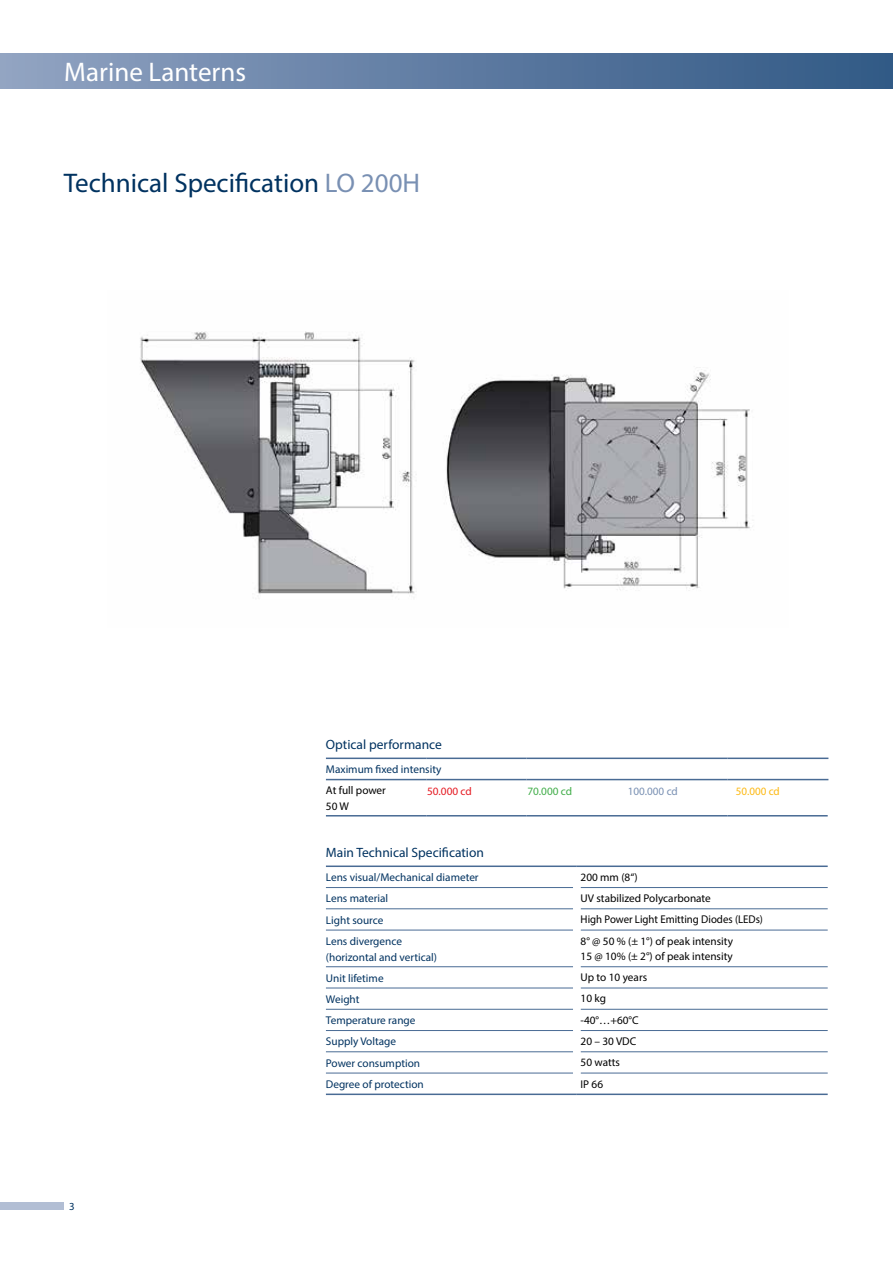
<style>
.page{position:relative;width:893px;height:1263px;background:#fff}
.page>*{position:absolute;margin:0;border:0;box-sizing:border-box;transform-origin:0 0}
.t1{font:27px "Myriad Pro";color:#003260}
.t2{font:27px "Myriad Pro";color:#fff}
.t3{font:13.5px "Myriad Pro";color:#003260}
.t4{font:11.25px/15.8px "Myriad Pro";color:#003260}
.t5{font:11.25px/15.8px "Myriad Pro";color:#000}
.t6{font:11.25px "Myriad Pro";color:#000;scale:.96 1}
.t7{font:11.25px "Myriad Pro";color:#7990b3}
.t8{font:11.25px "Myriad Pro";color:#e51b23}
.t9{font:11.25px "Myriad Pro";color:#41ad49}
.t10{font:11.25px "Myriad Pro";color:#fdb913}
.t11{font:10.8px "Myriad Pro";color:#003260}
.s1{color:#7990b3}
</style>
<div class="page">
<img style="left:140px;top:331px;width:613px;height:263px">
<hr style="left:326px;top:887px;width:247px;height:1px;background:#496b94">
<hr style="left:581px;top:887px;width:247px;height:1px;background:#496b94">
<hr style="left:326px;top:908px;width:247px;height:1px;background:#496b94">
<hr style="left:581px;top:908px;width:247px;height:1px;background:#496b94">
<hr style="left:326px;top:930px;width:247px;height:1px;background:#496b94">
<hr style="left:581px;top:930px;width:247px;height:1px;background:#496b94">
<hr style="left:326px;top:966px;width:247px;height:1px;background:#496b94">
<hr style="left:581px;top:966px;width:247px;height:1px;background:#496b94">
<hr style="left:326px;top:988px;width:247px;height:1px;background:#496b94">
<hr style="left:581px;top:988px;width:247px;height:1px;background:#496b94">
<hr style="left:326px;top:1009px;width:247px;height:1px;background:#496b94">
<hr style="left:581px;top:1009px;width:247px;height:1px;background:#496b94">
<hr style="left:326px;top:1030px;width:247px;height:1px;background:#496b94">
<hr style="left:581px;top:1030px;width:247px;height:1px;background:#496b94">
<hr style="left:326px;top:1051px;width:247px;height:1px;background:#496b94">
<hr style="left:581px;top:1051px;width:247px;height:1px;background:#496b94">
<hr style="left:326px;top:1073px;width:247px;height:1px;background:#496b94">
<hr style="left:581px;top:1073px;width:247px;height:1px;background:#496b94">
<hr style="left:326px;top:865px;width:251px;height:2px;background:#496b94">
<hr style="left:577px;top:865px;width:251px;height:2px;background:#496b94">
<hr style="left:326px;top:1093px;width:251px;height:2px;background:#496b94">
<hr style="left:577px;top:1093px;width:251px;height:2px;background:#496b94">
<hr style="left:326px;top:757px;width:100px;height:2px;background:#496b94">
<hr style="left:426px;top:757px;width:101px;height:2px;background:#496b94">
<hr style="left:527px;top:757px;width:100px;height:2px;background:#496b94">
<hr style="left:627px;top:757px;width:100px;height:2px;background:#496b94">
<hr style="left:727px;top:757px;width:101px;height:2px;background:#496b94">
<hr style="left:326px;top:779px;width:100px;height:1px;background:#496b94">
<hr style="left:426px;top:779px;width:101px;height:1px;background:#496b94">
<hr style="left:527px;top:779px;width:100px;height:1px;background:#496b94">
<hr style="left:627px;top:779px;width:100px;height:1px;background:#496b94">
<hr style="left:727px;top:779px;width:101px;height:1px;background:#496b94">
<hr style="left:326px;top:815px;width:100px;height:1px;background:#496b94">
<hr style="left:426px;top:815px;width:101px;height:1px;background:#496b94">
<hr style="left:527px;top:815px;width:100px;height:1px;background:#496b94">
<hr style="left:627px;top:815px;width:100px;height:1px;background:#496b94">
<hr style="left:727px;top:815px;width:101px;height:1px;background:#496b94">
<div style="left:0;top:1202px;width:64px;height:8px;background:#b2bed4"></div>
<div style="left:0;top:54px;width:893px;height:34px;background:linear-gradient(to right,#91a2c2,#305884)"></div>
<h1 class="t2" style="left:64px;top:55px;width:183px">Marine Lanterns</h1>
<h1 class="t1" style="left:64px;top:166px;width:358px">Technical Specification <span class="s1">LO 200H</span></h1>
<p class="t3" style="left:326px;top:736px;width:118px">Optical performance</p>
<p class="t4" style="left:326px;top:761px;width:117px">Maximum fixed intensity</p>
<p class="t5" style="left:326px;top:782px;width:62px">At full power<br>50 W</p>
<p class="t8" style="left:427px;top:784px;width:46px">50.000 cd</p>
<p class="t9" style="left:527px;top:784px;width:46px">70.000 cd</p>
<p class="t7" style="left:628px;top:784px;width:52px">100.000 cd</p>
<p class="t10" style="left:736px;top:784px;width:45px">50.000 cd</p>
<p class="t11" style="left:69px;top:1199px;width:7px">3</p>
<p class="t3" style="left:326px;top:844px;width:160px">Main Technical Specification</p>
<p class="t4" style="left:326px;top:869px;width:154px">Lens visual/Mechanical diameter</p>
<p class="t5" style="left:581px;top:869px;width:58px">200 mm (8“)</p>
<p class="t4" style="left:326px;top:891px;width:64px">Lens material</p>
<p class="t5" style="left:581px;top:890px;width:132px">UV stabilized Polycarbonate</p>
<p class="t4" style="left:326px;top:912px;width:59px">Light source</p>
<p class="t6" style="left:581px;top:912px;width:192px">High Power Light Emitting Diodes (LEDs)</p>
<p class="t4" style="left:326px;top:933px;width:113px">Lens divergence (horizontal and vertical)</p>
<p class="t5" style="left:581px;top:933px;width:154px">8° @ 50 % (± 1°) of peak intensity<br>15 @ 10% (± 2°) of peak intensity</p>
<p class="t4" style="left:326px;top:970px;width:59px">Unit lifetime</p>
<p class="t5" style="left:581px;top:969px;width:68px">Up to 10 years</p>
<p class="t4" style="left:326px;top:991px;width:35px">Weight</p>
<p class="t5" style="left:581px;top:991px;width:27px">10 kg</p>
<p class="t4" style="left:326px;top:1012px;width:91px">Temperature range</p>
<p class="t5" style="left:581px;top:1012px;width:60px">-40°…+60°C</p>
<p class="t4" style="left:326px;top:1034px;width:72px">Supply Voltage</p>
<p class="t5" style="left:581px;top:1033px;width:57px">20 – 30 VDC</p>
<p class="t4" style="left:326px;top:1055px;width:96px">Power consumption</p>
<p class="t5" style="left:581px;top:1054px;width:41px">50 watts</p>
<p class="t4" style="left:326px;top:1076px;width:99px">Degree of protection</p>
<p class="t5" style="left:581px;top:1076px;width:24px">IP 66</p>
</div>
